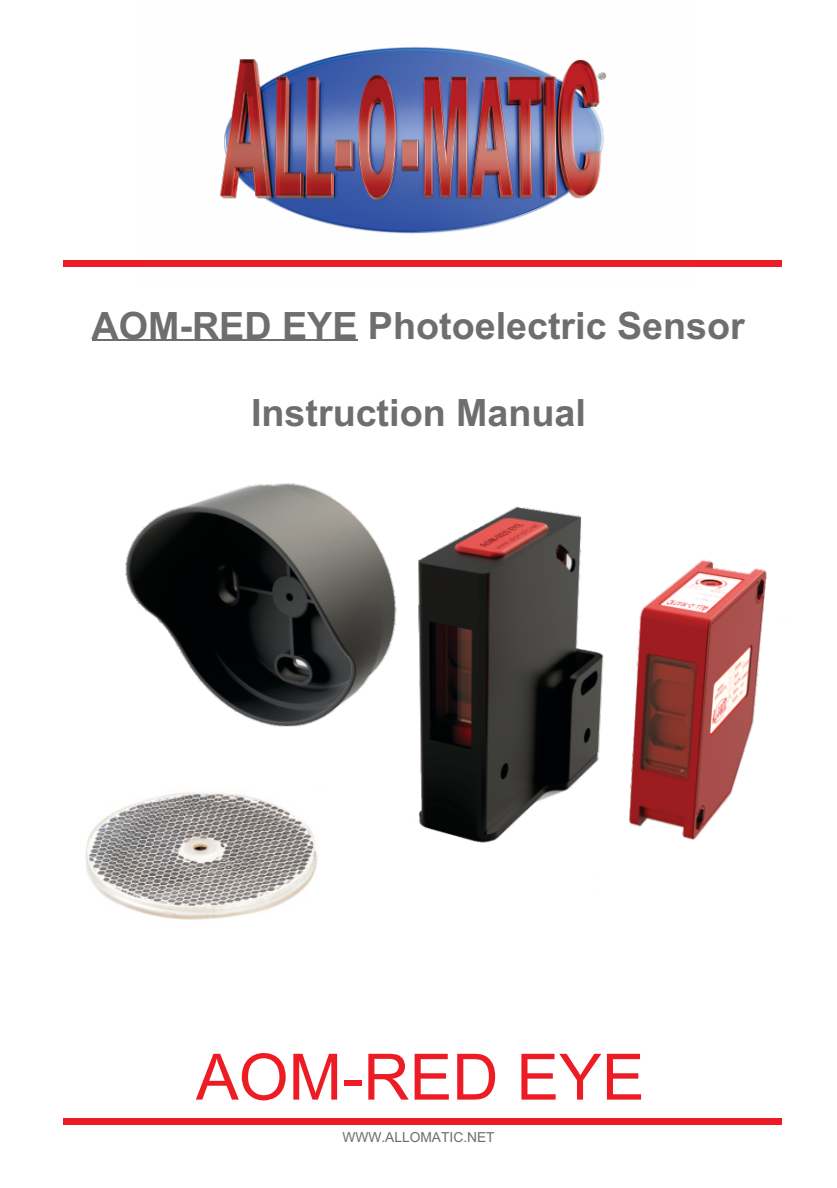
<style>
.page{position:relative;width:837px;height:1188px;background:#fff}
.page>*{position:absolute;margin:0;border:0;box-sizing:border-box;transform-origin:0 0}
.t1{font:64px "Arial";color:#ed1c24}
.t2{font:700 37.6px "Arial";color:#6d6e70}
.t3{font:13.6px "Arial Unicode MS";color:#6d6e70}
</style>
<div class="page">
<div style="left:63px;top:260px;width:718px;height:7px;background:#ed1c24"></div>
<div style="left:63px;top:1119px;width:718px;height:6px;background:#ed1c24"></div>
<hr style="left:91px;top:339px;width:266px;height:2px;background:#6d6e70">
<img style="left:220px;top:47px;width:387px;height:187px">
<img style="left:125px;top:483px;width:642px;height:360px">
<img style="left:86px;top:786px;width:241px;height:134px">
<p class="t2" style="left:91px;top:312px;width:654px">AOM-RED EYE Photoelectric Sensor</p>
<p class="t2" style="left:251px;top:399px;width:336px">Instruction Manual</p>
<h1 class="t1" style="left:196px;top:1053px;width:450px">AOM-RED EYE</h1>
<p class="t3" style="left:342px;top:1132px;width:154px">WWW.ALLOMATIC.NET</p>
</div>
